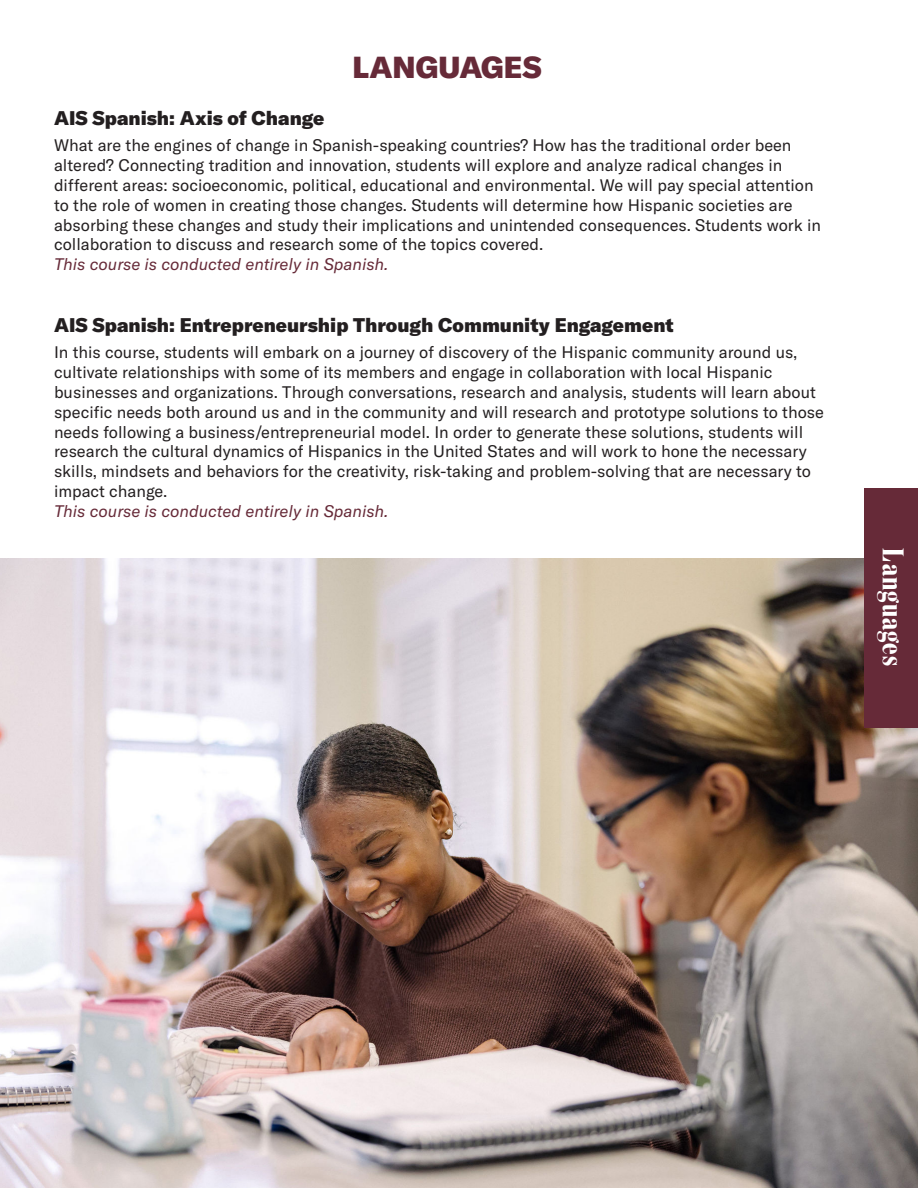
<style>
.page{position:relative;width:918px;height:1188px;background:#fff}
.page>*{position:absolute;margin:0;border:0;box-sizing:border-box;transform-origin:0 0}
.t1{font:900 30px "GT America";color:#662a38}
.t2{font:900 30px "Chronicle Disp Comp";letter-spacing:.04em;color:#fff}
.t3{font:900 19.5px "GT America";color:#231f20}
.t4{font:16.5px/19.8px "GT America";color:#231f20}
.t5{font:italic 16.5px "GT America";color:#662a38}
</style>
<div class="page">
<img style="left:0;top:559px;width:918px;height:629px">
<div style="left:864px;top:488px;width:54px;height:240px;background:#662a38"></div>
<p class="t1" style="left:352px;top:48px;width:191px">LANGUAGES</p>
<p class="t3" style="left:54px;top:105px;width:272px">AIS Spanish: Axis of Change</p>
<p class="t4" style="left:54px;top:136px;width:739px">What are the engines of change in Spanish-speaking countries? How has the traditional order been</p>
<p class="t4" style="left:54px;top:155px;width:730px">altered? Connecting tradition and innovation, students will explore and analyze radical changes in</p>
<p class="t4" style="left:54px;top:175px;width:761px">different areas: socioeconomic, political, educational and environmental. We will pay special attention</p>
<p class="t4" style="left:54px;top:195px;width:740px">to the role of women in creating those changes. Students will determine how Hispanic societies are</p>
<p class="t4" style="left:54px;top:215px;width:769px">absorbing these changes and study their implications and unintended consequences. Students work in collaboration to discuss and research some of the topics covered.</p>
<p class="t5" style="left:54px;top:255px;width:336px">This course is conducted entirely in Spanish.</p>
<p class="t3" style="left:54px;top:312px;width:621px">AIS Spanish: Entrepreneurship Through Community Engagement</p>
<p class="t4" style="left:54px;top:343px;width:745px">In this course, students will embark on a journey of discovery of the Hispanic community around us,</p>
<p class="t4" style="left:54px;top:362px;width:720px">cultivate relationships with some of its members and engage in collaboration with local Hispanic</p>
<p class="t4" style="left:54px;top:382px;width:771px">businesses and organizations. Through conversations, research and analysis, students will learn about specific needs both around us and in the community and will research and prototype solutions to those needs following a business/entrepreneurial model. In order to generate these solutions, students will</p>
<p class="t4" style="left:54px;top:442px;width:759px">research the cultural dynamics of Hispanics in the United States and will work to hone the necessary skills, mindsets and behaviors for the creativity, risk-taking and problem-solving that are necessary to impact change.</p>
<p class="t5" style="left:54px;top:501px;width:336px">This course is conducted entirely in Spanish.</p>
<p class="t2" style="left:917px;top:548px;width:119px;rotate:90deg">Languages</p>
</div>
